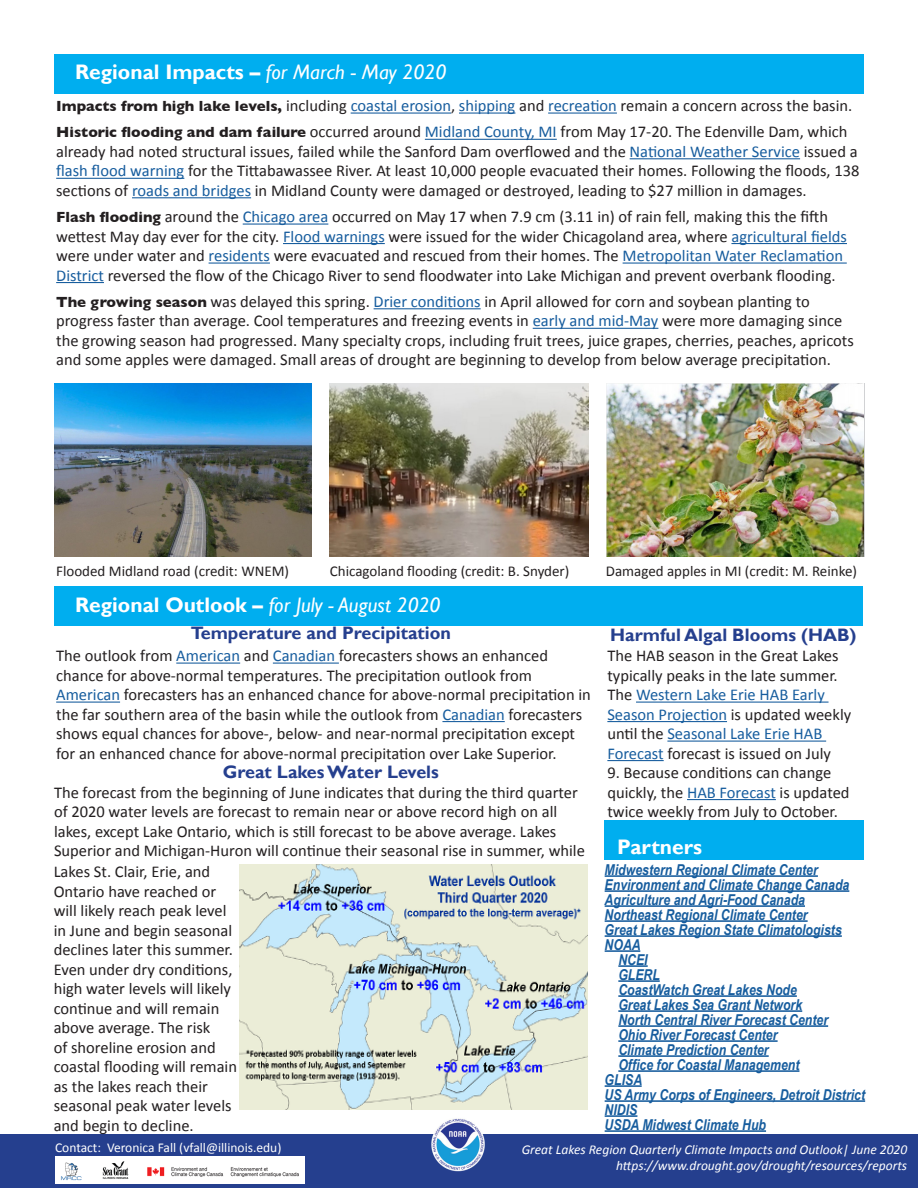
<style>
.page{position:relative;width:918px;height:1188px;background:#fff}
.page>*{position:absolute;margin:0;border:0;box-sizing:border-box;transform-origin:0 0}
.t1{font:700 21px "Gill Sans";color:#fff}
.t2{font:italic 21px "Gill Sans";color:#fff}
.t3{font:700 18px "Gill Sans";color:#253f8e}
.body_text{font:16.5px/19.5px "Calibri";color:#231f20}
.partners{font:italic 700 15px "Arial Narrow";color:#175d9e}
.t4{font:15px "Calibri";color:#231f20}
.Footer_Right{font:italic 13.5px "Calibri";color:#fff}
.Footer_-_Left{font:13.5px "Calibri";color:#fff}
.s1{font-weight:400;font-style:italic}
.s2{font-family:"Gill Sans";font-weight:700;font-size:15px}
.s3{color:#175d9e}
.s4{font-weight:700;font-style:normal}
</style>
<div class="page">
<div style="left:0;top:1134px;width:918px;height:54px;background:#253f8e"></div>
<div style="left:54px;top:54px;width:810px;height:40px;background:#00aeef"></div>
<img style="left:430px;top:1116px;width:56px;height:57px;border-radius:28px">
<div style="left:604px;top:820px;width:260px;height:39px;background:#00aeef"></div>
<div style="left:54px;top:587px;width:808px;height:39px;background:#00aeef"></div>
<hr style="left:351px;top:113px;width:100px;height:1px;background:#175d9e">
<hr style="left:459px;top:113px;width:56px;height:1px;background:#175d9e">
<hr style="left:548px;top:113px;width:69px;height:1px;background:#175d9e">
<hr style="left:425px;top:139px;width:132px;height:1px;background:#175d9e">
<hr style="left:630px;top:158px;width:170px;height:1px;background:#175d9e">
<hr style="left:56px;top:178px;width:128px;height:1px;background:#175d9e">
<hr style="left:132px;top:197px;width:119px;height:1px;background:#175d9e">
<hr style="left:243px;top:224px;width:85px;height:1px;background:#175d9e">
<hr style="left:283px;top:243px;width:102px;height:1px;background:#175d9e">
<hr style="left:731px;top:243px;width:116px;height:1px;background:#175d9e">
<hr style="left:209px;top:263px;width:61px;height:1px;background:#175d9e">
<hr style="left:623px;top:263px;width:224px;height:1px;background:#175d9e">
<hr style="left:56px;top:282px;width:48px;height:1px;background:#175d9e">
<hr style="left:374px;top:308px;width:107px;height:1px;background:#175d9e">
<hr style="left:533px;top:328px;width:125px;height:1px;background:#175d9e">
<img style="left:55px;top:383px;width:257px;height:173px">
<img style="left:330px;top:383px;width:258px;height:173px">
<img style="left:607px;top:383px;width:257px;height:173px">
<hr style="left:176px;top:663px;width:64px;height:1px;background:#175d9e">
<hr style="left:273px;top:663px;width:66px;height:1px;background:#175d9e">
<hr style="left:56px;top:702px;width:64px;height:1px;background:#175d9e">
<hr style="left:442px;top:721px;width:63px;height:1px;background:#175d9e">
<img style="left:240px;top:864px;width:348px;height:245px">
<img style="left:55px;top:1157px;width:249px;height:27px">
<hr style="left:605px;top:875px;width:213px;height:2px;background:#175d9e">
<hr style="left:605px;top:890px;width:244px;height:2px;background:#175d9e">
<hr style="left:605px;top:905px;width:200px;height:2px;background:#175d9e">
<hr style="left:605px;top:920px;width:203px;height:2px;background:#175d9e">
<hr style="left:605px;top:935px;width:237px;height:2px;background:#175d9e">
<hr style="left:605px;top:950px;width:35px;height:2px;background:#175d9e">
<hr style="left:618px;top:965px;width:30px;height:2px;background:#175d9e">
<hr style="left:618px;top:980px;width:42px;height:2px;background:#175d9e">
<hr style="left:618px;top:995px;width:179px;height:2px;background:#175d9e">
<hr style="left:618px;top:1010px;width:184px;height:2px;background:#175d9e">
<hr style="left:618px;top:1025px;width:210px;height:2px;background:#175d9e">
<hr style="left:618px;top:1040px;width:160px;height:2px;background:#175d9e">
<hr style="left:618px;top:1055px;width:151px;height:2px;background:#175d9e">
<hr style="left:618px;top:1070px;width:181px;height:2px;background:#175d9e">
<hr style="left:605px;top:1085px;width:37px;height:2px;background:#175d9e">
<hr style="left:605px;top:1100px;width:260px;height:2px;background:#175d9e">
<hr style="left:605px;top:1115px;width:32px;height:2px;background:#175d9e">
<hr style="left:605px;top:1130px;width:161px;height:2px;background:#175d9e">
<hr style="left:636px;top:702px;width:193px;height:1px;background:#175d9e">
<hr style="left:607px;top:721px;width:120px;height:1px;background:#175d9e">
<hr style="left:667px;top:741px;width:159px;height:1px;background:#175d9e">
<hr style="left:607px;top:760px;width:57px;height:1px;background:#175d9e">
<hr style="left:687px;top:799px;width:89px;height:1px;background:#175d9e">
<h3 class="t1" style="left:75px;top:59px;width:373px">Regional Impacts – <span class="s1">for March - May 2020</span></h3>
<p class="body_text" style="left:56px;top:96px;width:798px"><span class="s2">Impacts from high lake levels,</span> including <span class="s3">coastal erosion</span>, <span class="s3">shipping</span> and <span class="s3">recreation</span> remain a concern across the basin.</p>
<p class="body_text" style="left:56px;top:122px;width:805px"><span class="s2">Historic flooding and dam failure</span> occurred around <span class="s3">Midland County, MI</span> from May 17-20. The Edenville Dam, which already had noted structural issues, failed while the Sanford Dam overflowed and the <span class="s3">National Weather Service</span> issued a <span class="s3">flash flood warning</span> for the Tittabawassee River. At least 10,000 people evacuated their homes. Following the floods, 138 sections of <span class="s3">roads and bridges</span> in Midland County were damaged or destroyed, leading to $27 million in damages.</p>
<p class="body_text" style="left:56px;top:207px;width:792px"><span class="s2">Flash flooding</span> around the <span class="s3">Chicago area</span> occurred on May 17 when 7.9 cm (3.11 in) of rain fell, making this the fifth wettest May day ever for the city. <span class="s3">Flood warnings</span> were issued for the wider Chicagoland area, where <span class="s3">agricultural fields </span>were under water and <span class="s3">residents</span> were evacuated and rescued from their homes. The <span class="s3">Metropolitan Water Reclamation District</span> reversed the flow of the Chicago River to send floodwater into Lake Michigan and prevent overbank flooding.</p>
<p class="body_text" style="left:56px;top:292px;width:799px"><span class="s2">The growing season</span> was delayed this spring. <span class="s3">Drier conditions</span> in April allowed for corn and soybean planting to progress faster than average. Cool temperatures and freezing events in <span class="s3">early and mid-May</span> were more damaging since the growing season had progressed. Many specialty crops, including fruit trees, juice grapes, cherries, peaches, apricots and some apples were damaged. Small areas of drought are beginning to develop from below average precipitation.</p>
<p class="t4" style="left:56px;top:561px;width:234px">Flooded Midland road (credit: WNEM)</p>
<p class="t4" style="left:330px;top:561px;width:241px">Chicagoland flooding (credit: B. Snyder)</p>
<p class="t4" style="left:606px;top:561px;width:253px">Damaged apples in MI (credit: M. Reinke)</p>
<h3 class="t2" style="left:75px;top:592px;width:367px"><span class="s4">Regional Outlook –</span> for July - August 2020</h3>
<h4 class="t3" style="left:191px;top:622px;width:262px">Temperature and Precipitation</h4>
<p class="body_text" style="left:56px;top:646px;width:493px">The outlook from <span class="s3">American</span> and <span class="s3">Canadian</span> forecasters shows an enhanced</p>
<p class="body_text" style="left:56px;top:666px;width:536px">chance for above-normal temperatures. The precipitation outlook from <span class="s3">American</span> forecasters has an enhanced chance for above-normal precipitation in the far southern area of the basin while the outlook from <span class="s3">Canadian</span> forecasters shows equal chances for above-, below- and near-normal precipitation except for an enhanced chance for above-normal precipitation over Lake Superior.</p>
<h4 class="t3" style="left:223px;top:761px;width:218px">Great Lakes Water Levels</h4>
<p class="body_text" style="left:54px;top:782px;width:532px">The forecast from the beginning of June indicates that during the third quarter of 2020 water levels are forecast to remain near or above record high on all lakes, except Lake Ontario, which is still forecast to be above average. Lakes Superior and Michigan-Huron will continue their seasonal rise in summer, while</p>
<p class="body_text" style="left:54px;top:862px;width:185px">Lakes St. Clair, Erie, and<br>Ontario have reached or will likely reach peak level in June and begin seasonal declines later this summer.<br>Even under dry conditions, high water levels will likely continue and will remain above average. The risk<br>of shoreline erosion and coastal flooding will remain as the lakes reach their seasonal peak water levels and begin to decline.</p>
<h4 class="t3" style="left:610px;top:624px;width:248px">Harmful Algal Blooms (HAB)</h4>
<p class="body_text" style="left:607px;top:646px;width:233px;text-align:justify">The HAB season in the Great Lakes typically peaks in the late summer.<br>The <span class="s3">Western Lake Erie HAB Early</span></p>
<p class="body_text" style="left:607px;top:705px;width:245px"><span class="s3">Season Projection</span> is updated weekly until the <span class="s3">Seasonal Lake Erie HAB<br>Forecast</span> forecast is issued on July</p>
<p class="body_text" style="left:607px;top:763px;width:244px">9. Because conditions can change quickly, the <span class="s3">HAB Forecast</span> is updated twice weekly from July to October.</p>
<h3 class="t1" style="left:617px;top:835px;width:86px">Partners</h3>
<p class="partners" style="left:605px;top:858px;width:215px">Midwestern Regional Climate Center</p>
<p class="partners" style="left:605px;top:873px;width:246px">Environment and Climate Change Canada</p>
<p class="partners" style="left:605px;top:888px;width:202px">Agriculture and Agri-Food Canada</p>
<p class="partners" style="left:605px;top:903px;width:204px">Northeast Regional Climate Center</p>
<p class="partners" style="left:605px;top:918px;width:239px">Great Lakes Region State Climatologists</p>
<p class="partners" style="left:605px;top:933px;width:38px">NOAA</p>
<p class="partners" style="left:618px;top:948px;width:31px">NCEI</p>
<p class="partners" style="left:618px;top:963px;width:43px">GLERL</p>
<p class="partners" style="left:618px;top:978px;width:180px">CoastWatch Great Lakes Node</p>
<p class="partners" style="left:618px;top:993px;width:185px">Great Lakes Sea Grant Network</p>
<p class="partners" style="left:618px;top:1008px;width:211px">North Central River Forecast Center</p>
<p class="partners" style="left:618px;top:1023px;width:161px">Ohio River Forecast Center</p>
<p class="partners" style="left:618px;top:1038px;width:152px">Climate Prediction Center</p>
<p class="partners" style="left:618px;top:1053px;width:183px">Office for Coastal Management</p>
<p class="partners" style="left:605px;top:1068px;width:39px">GLISA</p>
<p class="partners" style="left:605px;top:1083px;width:262px">US Army Corps of Engineers, Detroit District</p>
<p class="partners" style="left:605px;top:1098px;width:34px">NIDIS</p>
<p class="partners" style="left:605px;top:1113px;width:163px">USDA Midwest Climate Hub</p>
<p class="Footer_-_Left" style="left:55px;top:1139px;width:228px">Contact: Veronica Fall (vfall@illinois.edu)</p>
<p class="Footer_Right" style="left:522px;top:1140px;width:387px">Great Lakes Region Quarterly Climate Impacts and Outlook| June 2020</p>
<p class="Footer_Right" style="left:616px;top:1156px;width:293px">https://www.drought.gov/drought/resources/reports</p>
</div>
